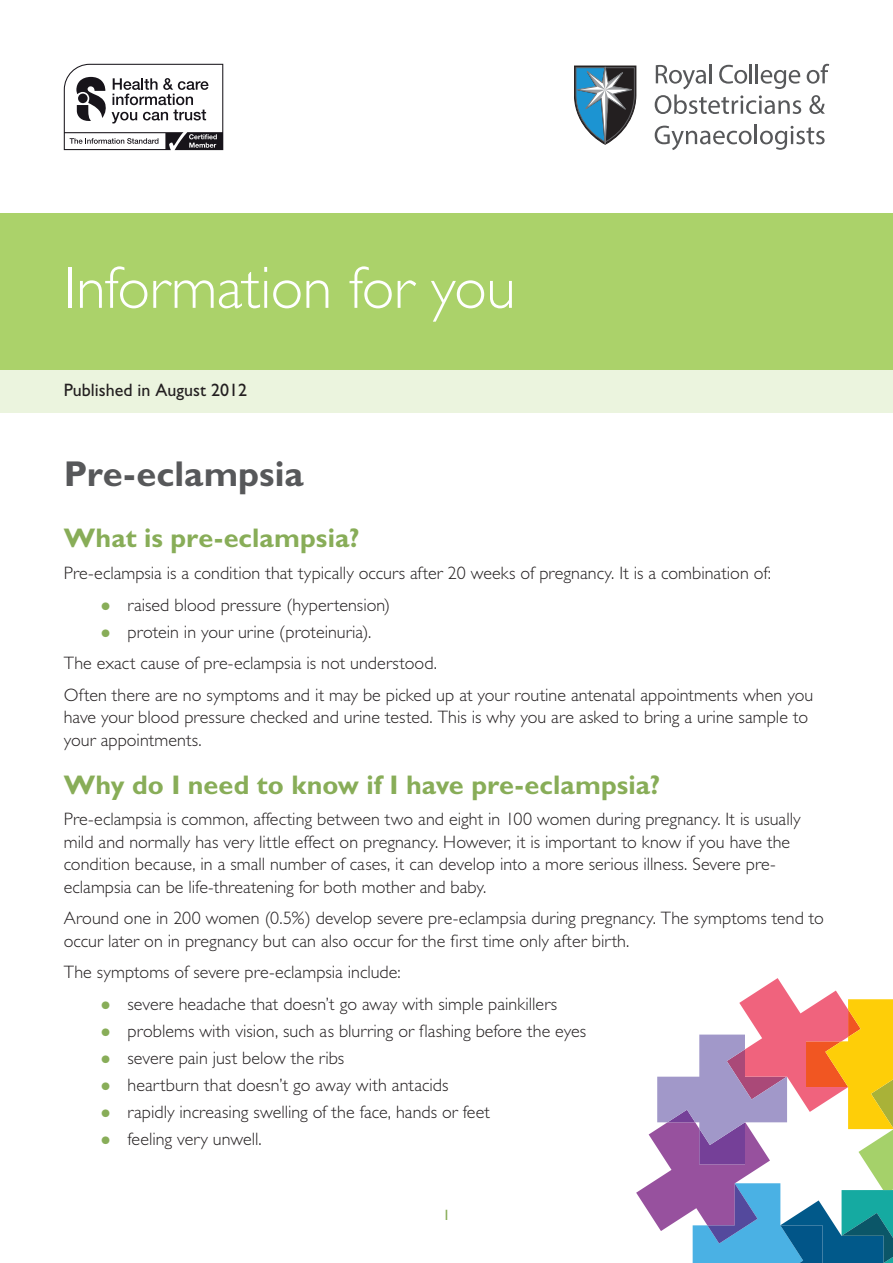
<style>
.page{position:relative;width:893px;height:1263px;background:#fff}
.page>*{position:absolute;margin:0;border:0;box-sizing:border-box;transform-origin:0 0}
.t1{font:300 60px "Gill Sans";letter-spacing:-.01em;color:#fff}
.PI_title{font:700 36px "Gill Sans";color:#57585a}
.PI_A_head{font:700 27px "Gill Sans";color:#88ad58}
.PI_body_text{font:300 18px/22.5px "Gill Sans";color:#231f20}
.PI_review_date{font:18px "Gill Sans";color:#231f20}
.PI_page_number{font:15px "Gill Sans";color:#88ad58}
.s1{font-size:31.5px;color:#88ad58}
</style>
<div class="page">
<svg style="left:64px;top:64px;width:159px;height:86px"></svg>
<svg style="left:807px;top:64px;width:22px;height:20px"></svg>
<svg style="left:655px;top:64px;width:146px;height:50px"></svg>
<svg style="left:809px;top:95px;width:16px;height:19px"></svg>
<svg style="left:655px;top:125px;width:170px;height:25px"></svg>
<svg style="left:574px;top:65px;width:63px;height:80px"></svg>
<div style="left:0;top:213px;width:893px;height:157px;background:#abd26a"></div>
<div style="left:0;top:370px;width:893px;height:42px;background:#ebf4de"></div>
<svg style="left:636px;top:978px;width:257px;height:285px"></svg>
<h1 class="t1" style="left:64px;top:254px;width:453px">Information for you</h1>
<p class="PI_review_date" style="left:64px;top:379px;width:185px">Published in August 2012</p>
<p class="PI_title" style="left:64px;top:452px;width:241px">Pre-eclampsia</p>
<p class="PI_A_head" style="left:64px;top:522px;width:297px">What is pre-eclampsia?</p>
<p class="PI_body_text" style="left:64px;top:562px;width:709px">Pre-eclampsia is a condition that typically occurs after 20 weeks of pregnancy. It is a combination of:</p>
<p class="PI_body_text" style="left:98px;top:593px;width:294px"><span class="s1">•</span> raised blood pressure (hypertension)</p>
<p class="PI_body_text" style="left:98px;top:620px;width:275px"><span class="s1">•</span> protein in your urine (proteinuria).</p>
<p class="PI_body_text" style="left:64px;top:652px;width:375px">The exact cause of pre-eclampsia is not understood.</p>
<p class="PI_body_text" style="left:64px;top:683px;width:751px">Often there are no symptoms and it may be picked up at your routine antenatal appointments when you have your blood pressure checked and urine tested. This is why you are asked to bring a urine sample to your appointments.</p>
<p class="PI_A_head" style="left:64px;top:768px;width:598px">Why do I need to know if I have pre-eclampsia?</p>
<p class="PI_body_text" style="left:64px;top:808px;width:738px">Pre-eclampsia is common, affecting between two and eight in 100 women during pregnancy. It is usually mild and normally has very little effect on pregnancy. However, it is important to know if you have the condition because, in a small number of cases, it can develop into a more serious illness. Severe pre&shy;eclampsia can be life-threatening for both mother and baby.</p>
<p class="PI_body_text" style="left:64px;top:907px;width:762px">Around one in 200 women (0.5%) develop severe pre-eclampsia during pregnancy. The symptoms tend to occur later on in pregnancy but can also occur for the first time only after birth.</p>
<p class="PI_body_text" style="left:64px;top:961px;width:338px">The symptoms of severe pre-eclampsia include:</p>
<p class="PI_body_text" style="left:98px;top:992px;width:461px"><span class="s1">•</span> severe headache that doesn’t go away with simple painkillers</p>
<p class="PI_body_text" style="left:98px;top:1019px;width:490px"><span class="s1">•</span> problems with vision, such as blurring or flashing before the eyes</p>
<p class="PI_body_text" style="left:98px;top:1046px;width:248px"><span class="s1">•</span> severe pain just below the ribs</p>
<p class="PI_body_text" style="left:98px;top:1073px;width:352px"><span class="s1">•</span> heartburn that doesn’t go away with antacids</p>
<p class="PI_body_text" style="left:98px;top:1100px;width:394px"><span class="s1">•</span> rapidly increasing swelling of the face, hands or feet</p>
<p class="PI_body_text" style="left:98px;top:1127px;width:165px"><span class="s1">•</span> feeling very unwell.</p>
<p class="PI_page_number" style="left:443px;top:1207px;width:9px">1</p>
</div>
